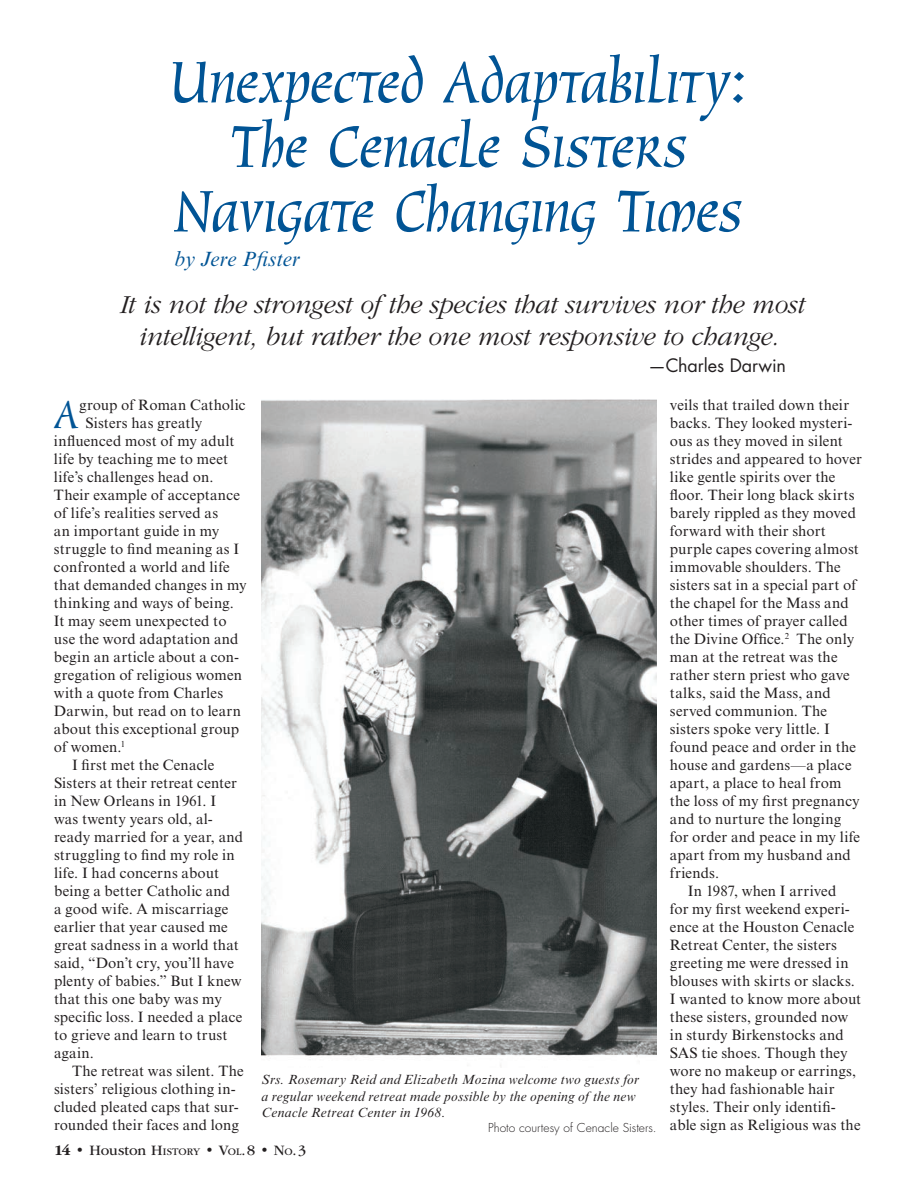
<style>
.page{position:relative;width:918px;height:1188px;background:#fff}
.page>*{position:absolute;margin:0;border:0;box-sizing:border-box;transform-origin:0 0}
.t1{font:67.5px/64.5px "Oxford Std";letter-spacing:-.015em;color:#015495;text-align:center}
.t2{font:45.15px "Oxford Std";color:#015495}
.t3{font:italic 300 27px/31.5px "ITC Garamond Std";letter-spacing:-.01em;color:#231f20;text-align:center}
.t4{font:italic 21px "Times New Roman MT Std";letter-spacing:-.01em;color:#015495}
.t5{font:18px "Futura Std";letter-spacing:-.01em;color:#231f20}
.t6{font:15px "Times New Roman MT Std";letter-spacing:.01em;color:#231f20}
.t7{font:15px "ITC Garamond Std";letter-spacing:-.005em;color:#231f20}
.t8{font:italic 13.5px/16.5px "Times New Roman MT Std";letter-spacing:.015em;color:#231f20}
.t9{font:300 12px "Futura Std";letter-spacing:.005em;color:#231f20}
.s1{font-weight:700}
.s2{font-style:inherit}
.s3{font-size:10.5px}
</style>
<div class="page">
<img style="left:262px;top:400px;width:394px;height:667px">
<h1 class="t1" style="left:170px;top:53px;width:580px">Unexpected Adaptability:<br>The Cenacle Sisters<br>Navigate Changing Times</h1>
<h3 class="t4" style="left:175px;top:247px;width:127px">by Jere Pfister</h3>
<h3 class="t3" style="left:120px;top:289px;width:686px">It is not the strongest of the species that survives nor the most intelligent, but rather the one most responsive to change.</h3>
<p class="t5" style="left:648px;top:353px;width:139px">—Charles Darwin</p>
<h2 class="t2" style="left:54px;top:391px;width:27px">A</h2>
<p class="t6" style="left:79px;top:397px;width:168px">group of Roman Catholic</p>
<p class="t6" style="left:86px;top:415px;width:118px">Sisters has greatly</p>
<p class="t6" style="left:54px;top:433px;width:182px">influenced most of my adult</p>
<p class="t6" style="left:54px;top:451px;width:176px">life by teaching me to meet</p>
<p class="t6" style="left:54px;top:469px;width:161px">life’s challenges head on.</p>
<p class="t6" style="left:54px;top:487px;width:188px">Their example of acceptance</p>
<p class="t6" style="left:54px;top:505px;width:166px">of life’s realities served as</p>
<p class="t6" style="left:54px;top:523px;width:167px">an important guide in my</p>
<p class="t6" style="left:54px;top:541px;width:187px">struggle to find meaning as I</p>
<p class="t6" style="left:54px;top:559px;width:177px">confronted a world and life</p>
<p class="t6" style="left:54px;top:577px;width:194px">that demanded changes in my</p>
<p class="t6" style="left:54px;top:595px;width:181px">thinking and ways of being.</p>
<p class="t6" style="left:54px;top:613px;width:174px">It may seem unexpected to</p>
<p class="t6" style="left:54px;top:631px;width:186px">use the word adaptation and</p>
<p class="t6" style="left:54px;top:649px;width:187px">begin an article about a con-</p>
<p class="t6" style="left:54px;top:667px;width:190px">gregation of religious women</p>
<p class="t6" style="left:54px;top:685px;width:171px">with a quote from Charles</p>
<p class="t6" style="left:54px;top:703px;width:189px">Darwin, but read on to learn</p>
<p class="t6" style="left:54px;top:721px;width:187px">about this exceptional group</p>
<p class="t6" style="left:54px;top:739px;width:73px">of women.<sup>1</sup></p>
<p class="t6" style="left:72px;top:757px;width:144px">I first met the Cenacle</p>
<p class="t6" style="left:54px;top:775px;width:185px">Sisters at their retreat center</p>
<p class="t6" style="left:54px;top:793px;width:164px">in New Orleans in 1961. I</p>
<p class="t6" style="left:54px;top:811px;width:160px">was twenty years old, al-</p>
<p class="t6" style="left:54px;top:829px;width:191px">ready married for a year, and</p>
<p class="t6" style="left:54px;top:847px;width:182px">struggling to find my role in</p>
<p class="t6" style="left:54px;top:865px;width:167px">life. I had concerns about</p>
<p class="t6" style="left:54px;top:883px;width:178px">being a better Catholic and</p>
<p class="t6" style="left:54px;top:901px;width:176px">a good wife. A miscarriage</p>
<p class="t6" style="left:54px;top:919px;width:175px">earlier that year caused me</p>
<p class="t6" style="left:54px;top:937px;width:186px">great sadness in a world that</p>
<p class="t6" style="left:54px;top:955px;width:181px">said, “Don’t cry, you’ll have</p>
<p class="t6" style="left:54px;top:973px;width:189px">plenty of babies.” But I knew</p>
<p class="t6" style="left:54px;top:991px;width:169px">that this one baby was my</p>
<p class="t6" style="left:54px;top:1009px;width:190px">specific loss. I needed a place</p>
<p class="t6" style="left:54px;top:1027px;width:175px">to grieve and learn to trust</p>
<p class="t6" style="left:54px;top:1045px;width:41px">again.</p>
<p class="t6" style="left:72px;top:1063px;width:173px">The retreat was silent. The</p>
<p class="t6" style="left:54px;top:1081px;width:183px">sisters’ religious clothing in-</p>
<p class="t6" style="left:54px;top:1099px;width:186px">cluded pleated caps that sur-</p>
<p class="t6" style="left:54px;top:1117px;width:186px">rounded their faces and long</p>
<p class="t8" style="left:262px;top:1071px;width:379px">Srs. Rosemary Reid and Elizabeth Mozina welcome two guests for a regular weekend retreat made possible by the opening of the new<br>Cenacle Retreat Center in 1968.</p>
<p class="t9" style="left:488px;top:1120px;width:170px">Photo courtesy of Cenacle Sisters.</p>
<p class="t7" style="left:54px;top:1142px;width:254px"><span class="s1">14</span> • Houston <span class="s2">H</span><span class="s3">ISTORY</span> • <span class="s2">V</span><span class="s3">OL</span><span class="s2">.</span>8 • <span class="s2">N</span><span class="s3">O</span><span class="s2">.</span>3</p>
<p class="t6" style="left:670px;top:397px;width:181px">veils that trailed down their</p>
<p class="t6" style="left:670px;top:415px;width:184px">backs. They looked mysteri-</p>
<p class="t6" style="left:670px;top:433px;width:174px">ous as they moved in silent</p>
<p class="t6" style="left:670px;top:451px;width:193px">strides and appeared to hover</p>
<p class="t6" style="left:670px;top:469px;width:167px">like gentle spirits over the</p>
<p class="t6" style="left:670px;top:487px;width:186px">floor. Their long black skirts</p>
<p class="t6" style="left:670px;top:505px;width:188px">barely rippled as they moved</p>
<p class="t6" style="left:670px;top:523px;width:158px">forward with their short</p>
<p class="t6" style="left:670px;top:541px;width:190px">purple capes covering almost</p>
<p class="t6" style="left:670px;top:559px;width:172px">immovable shoulders. The</p>
<p class="t6" style="left:670px;top:577px;width:188px">sisters sat in a special part of</p>
<p class="t6" style="left:670px;top:595px;width:180px">the chapel for the Mass and</p>
<p class="t6" style="left:670px;top:613px;width:179px">other times of prayer called</p>
<p class="t6" style="left:670px;top:631px;width:186px">the Divine Office.<sup>2</sup> The only</p>
<p class="t6" style="left:670px;top:649px;width:169px">man at the retreat was the</p>
<p class="t6" style="left:670px;top:667px;width:181px">rather stern priest who gave</p>
<p class="t6" style="left:670px;top:685px;width:162px">talks, said the Mass, and</p>
<p class="t6" style="left:670px;top:703px;width:159px">served communion. The</p>
<p class="t6" style="left:670px;top:721px;width:161px">sisters spoke very little. I</p>
<p class="t6" style="left:670px;top:739px;width:188px">found peace and order in the</p>
<p class="t6" style="left:670px;top:757px;width:183px">house and gardens—a place</p>
<p class="t6" style="left:670px;top:775px;width:173px">apart, a place to heal from</p>
<p class="t6" style="left:670px;top:793px;width:191px">the loss of my first pregnancy</p>
<p class="t6" style="left:670px;top:811px;width:173px">and to nurture the longing</p>
<p class="t6" style="left:670px;top:829px;width:192px">for order and peace in my life</p>
<p class="t6" style="left:670px;top:847px;width:182px">apart from my husband and</p>
<p class="t6" style="left:670px;top:865px;width:51px">friends.</p>
<p class="t6" style="left:688px;top:883px;width:150px">In 1987, when I arrived</p>
<p class="t6" style="left:670px;top:901px;width:181px">for my first weekend experi-</p>
<p class="t6" style="left:670px;top:919px;width:186px">ence at the Houston Cenacle</p>
<p class="t6" style="left:670px;top:937px;width:169px">Retreat Center, the sisters</p>
<p class="t6" style="left:670px;top:955px;width:180px">greeting me were dressed in</p>
<p class="t6" style="left:670px;top:973px;width:187px">blouses with skirts or slacks.</p>
<p class="t6" style="left:670px;top:991px;width:193px">I wanted to know more about</p>
<p class="t6" style="left:670px;top:1009px;width:180px">these sisters, grounded now</p>
<p class="t6" style="left:670px;top:1027px;width:175px">in sturdy Birkenstocks and</p>
<p class="t6" style="left:670px;top:1045px;width:179px">SAS tie shoes. Though they</p>
<p class="t6" style="left:670px;top:1063px;width:188px">wore no makeup or earrings,</p>
<p class="t6" style="left:670px;top:1081px;width:166px">they had fashionable hair</p>
<p class="t6" style="left:670px;top:1099px;width:167px">styles. Their only identifi-</p>
<p class="t6" style="left:670px;top:1117px;width:192px">able sign as Religious was the</p>
</div>
